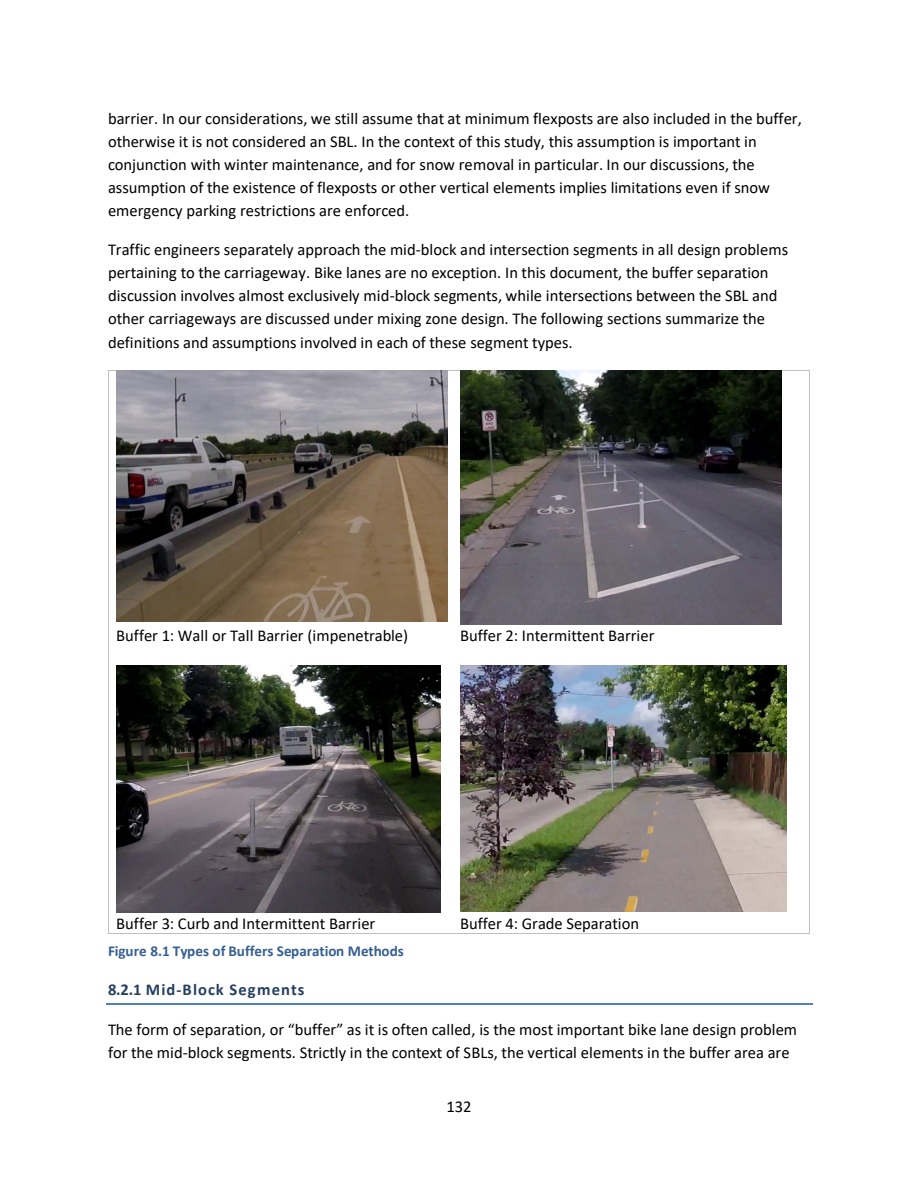
<style>
.page{position:relative;width:918px;height:1188px;background:#fff}
.page>*{position:absolute;margin:0;border:0;box-sizing:border-box;transform-origin:0 0}
.t1{font:16.5px/23.1px "Calibri";color:#000}
.t2{font:700 16.5px "Calibri";letter-spacing:.06em;color:#243f60}
.t3{font:700 15.15px "Calibri";letter-spacing:-.005em;color:#365f91}
</style>
<div class="page">
<hr style="left:108px;top:370px;width:344px;height:1px;background:#bfbfbf">
<hr style="left:453px;top:370px;width:357px;height:1px;background:#bfbfbf">
<hr style="left:108px;top:370px;width:1px;height:255px;background:#bfbfbf">
<hr style="left:810px;top:370px;width:1px;height:255px;background:#bfbfbf">
<hr style="left:108px;top:625px;width:1px;height:40px;background:#bfbfbf">
<hr style="left:810px;top:625px;width:1px;height:40px;background:#bfbfbf">
<hr style="left:108px;top:665px;width:1px;height:248px;background:#bfbfbf">
<hr style="left:810px;top:665px;width:1px;height:248px;background:#bfbfbf">
<svg style="left:108px;top:913px;width:1px;height:20px"></svg>
<hr style="left:108px;top:933px;width:344px;height:1px;background:#bfbfbf">
<hr style="left:452px;top:933px;width:358px;height:1px;background:#bfbfbf">
<img style="left:116px;top:370px;width:332px;height:251px">
<img style="left:460px;top:370px;width:322px;height:255px">
<img style="left:116px;top:665px;width:325px;height:247px">
<img style="left:460px;top:665px;width:327px;height:247px">
<hr style="left:106px;top:1003px;width:706px;height:1px;background:#4f81bd">
<p class="t1" style="left:108px;top:108px;width:695px">barrier. In our considerations, we still assume that at minimum flexposts are also included in the buffer, otherwise it is not considered an SBL. In the context of this study, this assumption is important in conjunction with winter maintenance, and for snow removal in particular. In our discussions, the assumption of the existence of flexposts or other vertical elements implies limitations even if snow emergency parking restrictions are enforced.</p>
<p class="t1" style="left:108px;top:239px;width:682px">Traffic engineers separately approach the mid-block and intersection segments in all design problems pertaining to the carriageway. Bike lanes are no exception. In this document, the buffer separation discussion involves almost exclusively mid-block segments, while intersections between the SBL and other carriageways are discussed under mixing zone design. The following sections summarize the definitions and assumptions involved in each of these segment types.</p>
<p class="t1" style="left:116px;top:625px;width:293px">Buffer 1: Wall or Tall Barrier (impenetrable)</p>
<p class="t1" style="left:460px;top:625px;width:196px">Buffer 2: Intermittent Barrier</p>
<p class="t1" style="left:116px;top:913px;width:261px">Buffer 3: Curb and Intermittent Barrier</p>
<p class="t1" style="left:460px;top:913px;width:180px">Buffer 4: Grade Separation</p>
<p class="t3" style="left:108px;top:945px;width:297px">Figure 8.1 Types of Buffers Separation Methods</p>
<p class="t2" style="left:108px;top:982px;width:198px">8.2.1 Mid-Block Segments</p>
<p class="t1" style="left:108px;top:1020px;width:690px">The form of separation, or “buffer” as it is often called, is the most important bike lane design problem for the mid-block segments. Strictly in the context of SBLs, the vertical elements in the buffer area are</p>
<p class="t1" style="left:447px;top:1096px;width:26px">132</p>
</div>
